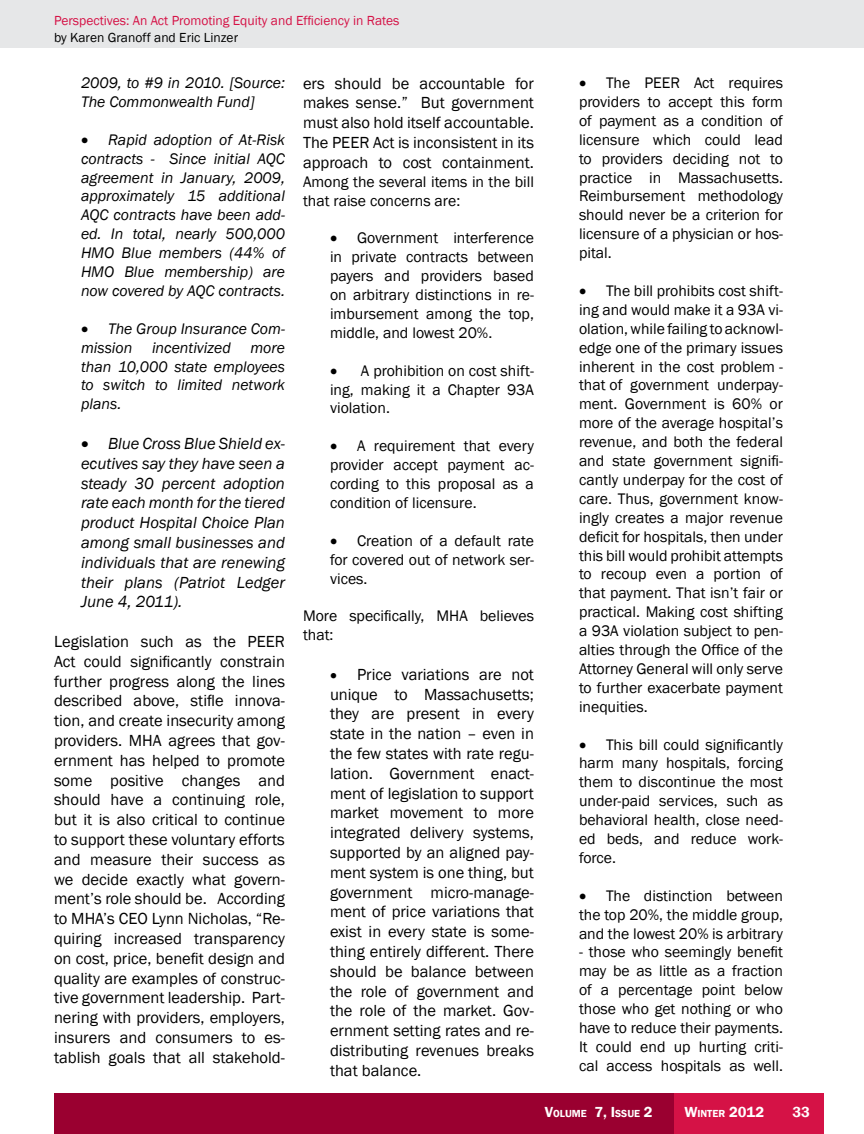
<style>
.page{position:relative;width:864px;height:1134px;background:#fff}
.page>*{position:absolute;margin:0;border:0;box-sizing:border-box;transform-origin:0 0}
.t1{font:16.5px/19.8px "Franklin Gothic";color:#000;text-align:justify}
.t2{font:italic 16.5px/19.8px "Franklin Gothic";color:#000;text-align:justify}
.t3{font:15.75px/18.9px "Franklin Gothic";color:#000;text-align:justify}
.t4{font:italic 15.75px/18.9px "Franklin Gothic";color:#000;text-align:justify}
.t5{font:600 15px "Franklin Gothic";color:#fff}
.t6{font:13.5px "Franklin Gothic";color:#d51246}
.t7{font:13.5px "Franklin Gothic";color:#000}
.t8{font:600 10.5px "Franklin Gothic";color:#fff}
.s1{font-size:15px}
.s2{font-size:10.5px}
</style>
<div class="page">
<div style="left:54px;top:1094px;width:770px;height:40px;background:#9a0030"></div>
<div style="left:674px;top:1094px;width:150px;height:40px;background:#d51246"></div>
<div style="left:0;top:0;width:864px;height:48px;background:#e6e7e8"></div>
<p class="t6" style="left:54px;top:13px;width:347px">Perspectives: An Act Promoting Equity and Efficiency in Rates</p>
<p class="t7" style="left:54px;top:29px;width:186px">by Karen Granoff and Eric Linzer</p>
<p class="t4" style="left:81px;top:74px;width:205px">2009, to #9 in 2010. [Source:<br>The Commonwealth Fund]</p>
<p class="t4" style="left:81px;top:130px;width:206px">• Rapid adoption of At-Risk contracts - Since initial AQC agreement in January, 2009, approximately 15 additional AQC contracts have been add&shy;ed. In total, nearly 500,000<br>HMO Blue members (44% of HMO Blue membership) are now covered by AQC contracts.</p>
<p class="t4" style="left:81px;top:319px;width:206px">• The Group Insurance Com&shy;mission incentivized more than 10,000 state employees to switch to limited network plans.</p>
<p class="t2" style="left:81px;top:434px;width:206px">• Blue Cross Blue Shield ex&shy;ecutives say they have seen a steady 30 percent adoption rate each month for the tiered product Hospital Choice Plan among small businesses and individuals that are renewing their plans (Patriot Ledger June 4, 2011).</p>
<p class="t1" style="left:54px;top:632px;width:233px">Legislation such as the PEER Act could significantly constrain further progress along the lines described above, stifle innova&shy;tion, and create insecurity among providers. MHA agrees that gov&shy;ernment has helped to promote some positive changes and should have a continuing role, but it is also critical to continue to support these voluntary efforts and measure their success as we decide exactly what govern&shy;ment’s role should be. According to MHA’s CEO Lynn Nicholas, “Re&shy;quiring increased transparency on cost, price, benefit design and quality are examples of construc&shy;tive government leadership. Part&shy;nering with providers, employers, insurers and consumers to es&shy;tablish goals that all stakehold-</p>
<p class="t1" style="left:303px;top:74px;width:233px">ers should be accountable for makes sense.” But government must also hold itself accountable.<br>The PEER Act is inconsistent in its approach to cost containment.</p>
<p class="t3" style="left:303px;top:172px;width:232px">Among the several items in the bill that raise concerns are:</p>
<p class="t3" style="left:330px;top:229px;width:206px">• Government interference in private contracts between payers and providers based on arbitrary distinctions in re&shy;imbursement among the top, middle, and lowest 20%.</p>
<p class="t3" style="left:330px;top:361px;width:205px">• A prohibition on cost shift&shy;ing, making it a Chapter 93A violation.</p>
<p class="t3" style="left:330px;top:437px;width:205px">• A requirement that every provider accept payment ac&shy;cording to this proposal as a condition of licensure.</p>
<p class="t3" style="left:330px;top:531px;width:205px">• Creation of a default rate for covered out of network ser&shy;vices.</p>
<p class="t3" style="left:303px;top:607px;width:232px">More specifically, MHA believes that:</p>
<p class="t1" style="left:330px;top:665px;width:206px">• Price variations are not unique to Massachusetts; they are present in every state in the nation – even in the few states with rate regu&shy;lation. Government enact&shy;ment of legislation to support market movement to more integrated delivery systems, supported by an aligned pay&shy;ment system is one thing, but government micro-manage&shy;ment of price variations that exist in every state is some&shy;thing entirely different. There should be balance between the role of government and the role of the market. Gov&shy;ernment setting rates and re&shy;distributing revenues breaks that balance.</p>
<p class="t3" style="left:579px;top:74px;width:206px">• The PEER Act requires providers to accept this form of payment as a condition of licensure which could lead to providers deciding not to practice in Massachusetts.<br>Reimbursement methodology should never be a criterion for licensure of a physician or hos&shy;pital.</p>
<p class="t3" style="left:579px;top:282px;width:206px">• The bill prohibits cost shift&shy;ing and would make it a 93A vi&shy;olation, while failing to acknowl&shy;edge one of the primary issues inherent in the cost problem - that of government underpay&shy;ment. Government is 60% or more of the average hospital’s revenue, and both the federal and state government signifi&shy;cantly underpay for the cost of care. Thus, government know&shy;ingly creates a major revenue deficit for hospitals, then under this bill would prohibit attempts to recoup even a portion of that payment. That isn’t fair or practical. Making cost shifting a 93A violation subject to pen&shy;alties through the Office of the Attorney General will only serve to further exacerbate payment inequities.</p>
<p class="t3" style="left:579px;top:735px;width:206px">• This bill could significantly harm many hospitals, forcing them to discontinue the most under-paid services, such as behavioral health, close need&shy;ed beds, and reduce work&shy;force.</p>
<p class="t3" style="left:579px;top:886px;width:206px">• The distinction between the top 20%, the middle group, and the lowest 20% is arbitrary</p>
<p class="t3" style="left:579px;top:943px;width:206px">- those who seemingly benefit may be as little as a fraction of a percentage point below those who get nothing or who have to reduce their payments.<br>It could end up hurting criti&shy;cal access hospitals as well.</p>
<p class="t8" style="left:545px;top:1107px;width:109px"><span class="s1">V</span>OLUME <span class="s1">7, I</span>SSUE <span class="s1">2</span></p>
<p class="t5" style="left:684px;top:1103px;width:96px">W<span class="s2">INTER</span> 2012 33</p>
</div>
